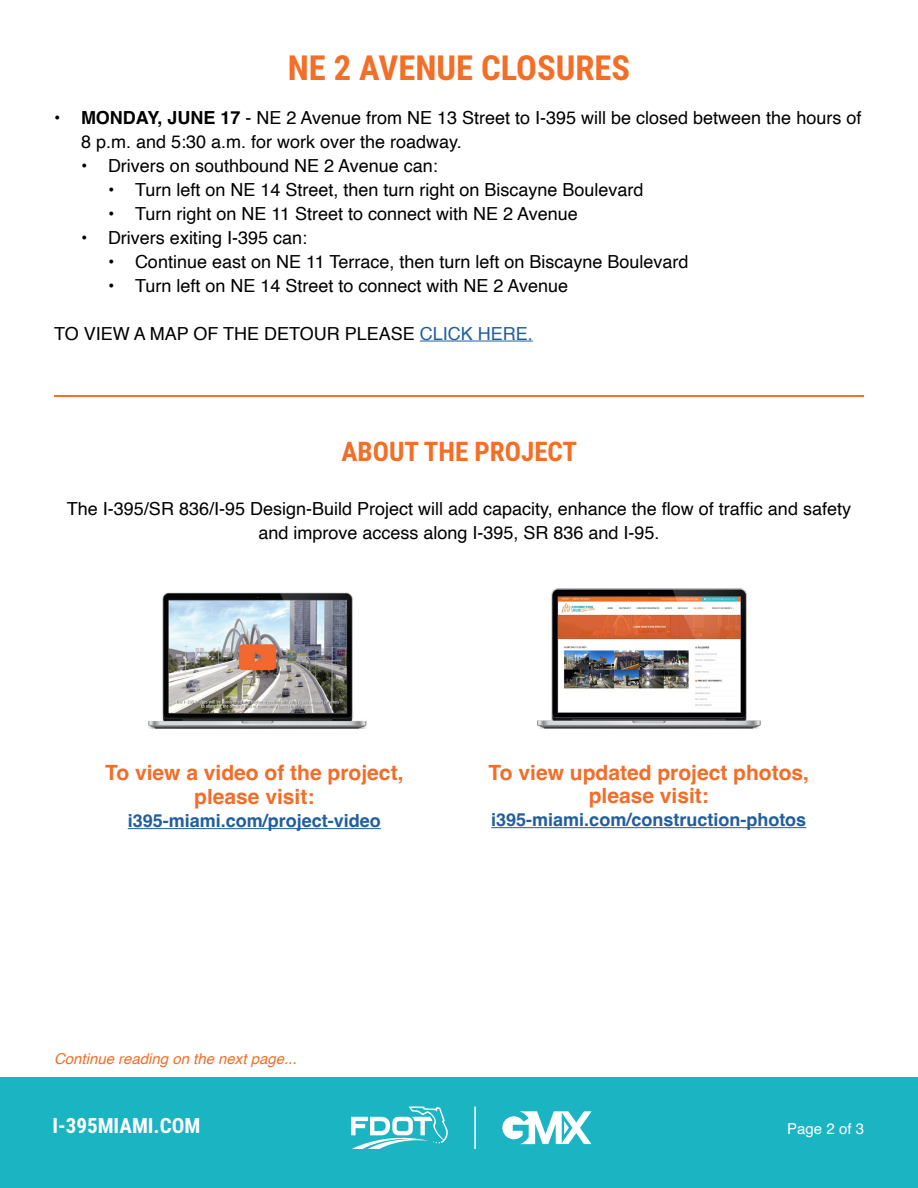
<style>
.page{position:relative;width:918px;height:1188px;background:#fff}
.page>*{position:absolute;margin:0;border:0;box-sizing:border-box;transform-origin:0 0}
.t1{font:700 34.5px "Roboto Condensed";color:#f36e27}
.t2{font:700 27px "Roboto Condensed";color:#f36e27}
.t3{font:700 21px/24px "Helvetica";color:#f36d29;text-align:center}
.t4{font:700 21px "Roboto Condensed";color:#fff}
.t5{font:18px/24px "Helvetica";color:#000}
.t6{font:700 18px "Helvetica";color:#215e9e}
.t7{font:italic 15px "Helvetica";color:#f36e27}
.t8{font:15px "Helvetica";color:#fff}
.s1{font-weight:700}
.s2{color:#215e9e}
</style>
<div class="page">
<div style="left:0;top:1077px;width:918px;height:111px;background:#1ab4c3"></div>
<svg style="left:502px;top:1111px;width:90px;height:33px"></svg>
<svg style="left:351px;top:1106px;width:97px;height:43px"></svg>
<hr style="left:474px;top:1106px;width:2px;height:43px;background:#fff">
<hr style="left:420px;top:341px;width:113px;height:1px;background:#215e9e">
<hr style="left:54px;top:395px;width:810px;height:1px;background:#f36e27">
<hr style="left:128px;top:828px;width:253px;height:1px;background:#215e9e">
<hr style="left:491px;top:827px;width:315px;height:1px;background:#215e9e">
<img style="left:148px;top:592px;width:219px;height:136px">
<img style="left:537px;top:588px;width:224px;height:140px">
<h1 class="t1" style="left:288px;top:43px;width:344px">NE 2 AVENUE CLOSURES</h1>
<p class="t5" style="left:81px;top:106px;width:782px;text-indent:-27px"><span class="s1">• MONDAY, JUNE 17</span> - NE 2 Avenue from NE 13 Street to I-395 will be closed between the hours of<br>8 p.m. and 5:30 a.m. for work over the roadway.</p>
<p class="t5" style="left:81px;top:154px;width:358px">• Drivers on southbound NE 2 Avenue can:</p>
<p class="t5" style="left:108px;top:178px;width:537px">• Turn left on NE 14 Street, then turn right on Biscayne Boulevard</p>
<p class="t5" style="left:108px;top:202px;width:471px">• Turn right on NE 11 Street to connect with NE 2 Avenue</p>
<p class="t5" style="left:81px;top:226px;width:228px">• Drivers exiting I-395 can:</p>
<p class="t5" style="left:108px;top:250px;width:582px">• Continue east on NE 11 Terrace, then turn left on Biscayne Boulevard</p>
<p class="t5" style="left:108px;top:274px;width:462px">• Turn left on NE 14 Street to connect with NE 2 Avenue</p>
<p class="t5" style="left:54px;top:322px;width:480px">TO VIEW A MAP OF THE DETOUR PLEASE <span class="s2">CLICK HERE.</span></p>
<h2 class="t2" style="left:342px;top:433px;width:237px">ABOUT THE PROJECT</h2>
<p class="t5" style="left:67px;top:498px;width:786px;text-align:center">The I-395/SR 836/I-95 Design-Build Project will add capacity, enhance the flow of traffic and safety and improve access along I-395, SR 836 and I-95.</p>
<p class="t3" style="left:105px;top:763px;width:300px">To view a video of the project, please visit:</p>
<p class="t6" style="left:128px;top:810px;width:255px">i395-miami.com/project-video</p>
<p class="t3" style="left:489px;top:764px;width:322px;line-height:23.1px">To view updated project photos, please visit:</p>
<p class="t6" style="left:491px;top:809px;width:317px">i395-miami.com/construction-photos</p>
<p class="t7" style="left:54px;top:1047px;width:244px">Continue reading on the next page...</p>
<p class="t4" style="left:52px;top:1111px;width:149px">I-395MIAMI.COM</p>
<p class="t8" style="left:787px;top:1117px;width:78px">Page 2 of 3</p>
</div>
